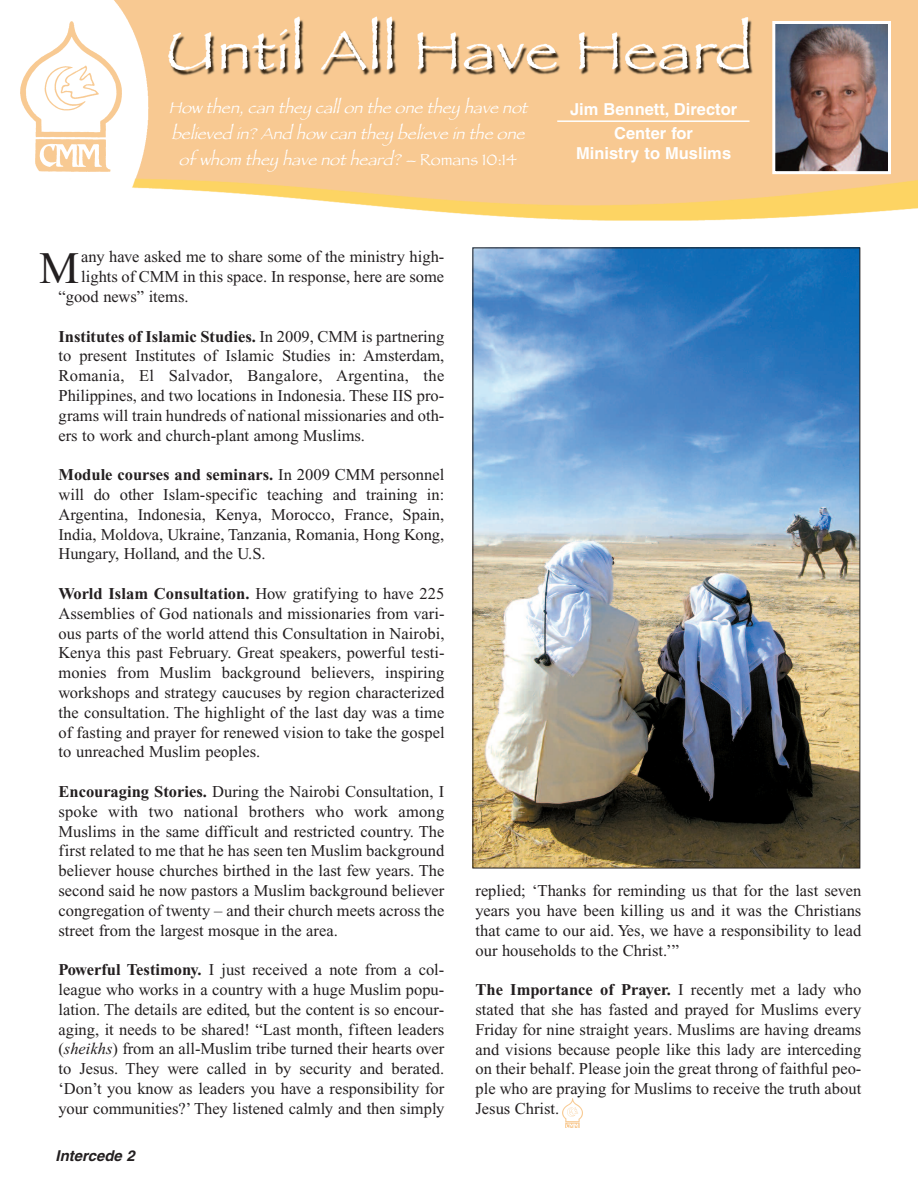
<style>
.page{position:relative;width:918px;height:1188px;background:#fff}
.page>*{position:absolute;margin:0;border:0;box-sizing:border-box;transform-origin:0 0}
.t1{font:45px "Times New Roman";color:#231f20}
.t2{font:16.5px/19.8px "Times New Roman";color:#231f20;text-align:justify}
.t3{font:italic 16.5px/26.1px "Papyrus";color:#fff;text-align:center}
.t4{font:700 16.5px/23.9px "Helvetica";color:#fff;text-align:center}
.t5{font:italic 700 15px "Helvetica";color:#231f20}
.s1{font-style:normal}
.s2{font-weight:700}
.s3{font-style:italic}
</style>
<div class="page">
<img style="left:114px;top:0;width:804px;height:1128px">
<img style="left:776px;top:25px;width:111px;height:145px">
<div style="left:772px;top:21px;width:119px;height:153px;border:3px solid #fff"></div>
<hr style="left:557px;top:120px;width:193px;height:2px;background:#fff">
<img style="left:20px;top:21px;width:101px;height:151px">
<img style="left:562px;top:1099px;width:21px;height:28px">
<img style="left:474px;top:250px;width:384px;height:616px">
<p class="t3" style="left:169px;top:94px;width:365px">How then,canthey callontheonethey havenot believedin?Andhow canthey believeintheone of whom they havenotheard?– <span class="s1">R o m a n s 1 0 : 1 4</span></p>
<p class="t4" style="left:570px;top:98px;width:169px">Jim Bennett, Director<br>Center for</p>
<p class="t4" style="left:576px;top:142px;width:157px">Ministry to Muslims</p>
<p class="t2" style="left:81px;top:249px;width:365px">any have asked me to share some of the ministry high-</p>
<p class="t2" style="left:81px;top:268px;width:364px">lights of CMM in this space. In response, here are some</p>
<p class="t2" style="left:59px;top:288px;width:132px">“good news” items.</p>
<p class="t2" style="left:58px;top:328px;width:387px"><span class="s2">Institutes of Islamic Studies.</span> In 2009, CMM is partnering to present Institutes of Islamic Studies in: Amsterdam, Romania, El Salvador, Bangalore, Argentina, the Philippines, and two locations in Indonesia. These IIS pro&shy;grams will train hundreds of national missionaries and oth&shy;ers to work and church-plant among Muslims.</p>
<p class="t2" style="left:58px;top:466px;width:387px"><span class="s2">Module courses and seminars.</span> In 2009 CMM personnel will do other Islam-specific teaching and training in:<br>Argentina, Indonesia, Kenya, Morocco, France, Spain, India, Moldova, Ukraine, Tanzania, Romania, Hong Kong, Hungary, Holland, and the U.S.</p>
<p class="t2" style="left:58px;top:585px;width:388px"><span class="s2">World Islam Consultation.</span> How gratifying to have 225<br>Assemblies of God nationals and missionaries from vari&shy;ous parts of the world attend this Consultation in Nairobi, Kenya this past February. Great speakers, powerful testi&shy;monies from Muslim background believers, inspiring workshops and strategy caucuses by region characterized the consultation. The highlight of the last day was a time of fasting and prayer for renewed vision to take the gospel to unreached Muslim peoples.</p>
<p class="t2" style="left:58px;top:783px;width:387px"><span class="s2">Encouraging Stories.</span> During the Nairobi Consultation, I spoke with two national brothers who work among Muslims in the same difficult and restricted country. The first related to me that he has seen ten Muslim background believer house churches birthed in the last few years. The second said he now pastors a Muslim background believer congregation of twenty – and their church meets across the street from the largest mosque in the area.</p>
<p class="t2" style="left:58px;top:961px;width:387px"><span class="s2">Powerful Testimony.</span> I just received a note from a col&shy;league who works in a country with a huge Muslim popu&shy;lation. The details are edited, but the content is so encour&shy;aging, it needs to be shared! “Last month, fifteen leaders (<span class="s3">sheikhs</span>) from an all-Muslim tribe turned their hearts over to Jesus. They were called in by security and berated. ‘Don’t you know as leaders you have a responsibility for your communities?’ They listened calmly and then simply</p>
<h1 class="t1" style="left:39px;top:251px;width:42px">M</h1>
<p class="t5" style="left:56px;top:1150px;width:81px">Intercede 2</p>
<p class="t2" style="left:476px;top:882px;width:387px">replied; ‘Thanks for reminding us that for the last seven years you have been killing us and it was the Christians that came to our aid. Yes, we have a responsibility to lead our households to the Christ.’”</p>
<p class="t2" style="left:476px;top:981px;width:387px"><span class="s2">The Importance of Prayer.</span> I recently met a lady who stated that she has fasted and prayed for Muslims every Friday for nine straight years. Muslims are having dreams and visions because people like this lady are interceding on their behalf. Please join the great throng of faithful peo&shy;ple who are praying for Muslims to receive the truth about Jesus Christ.</p>
</div>
